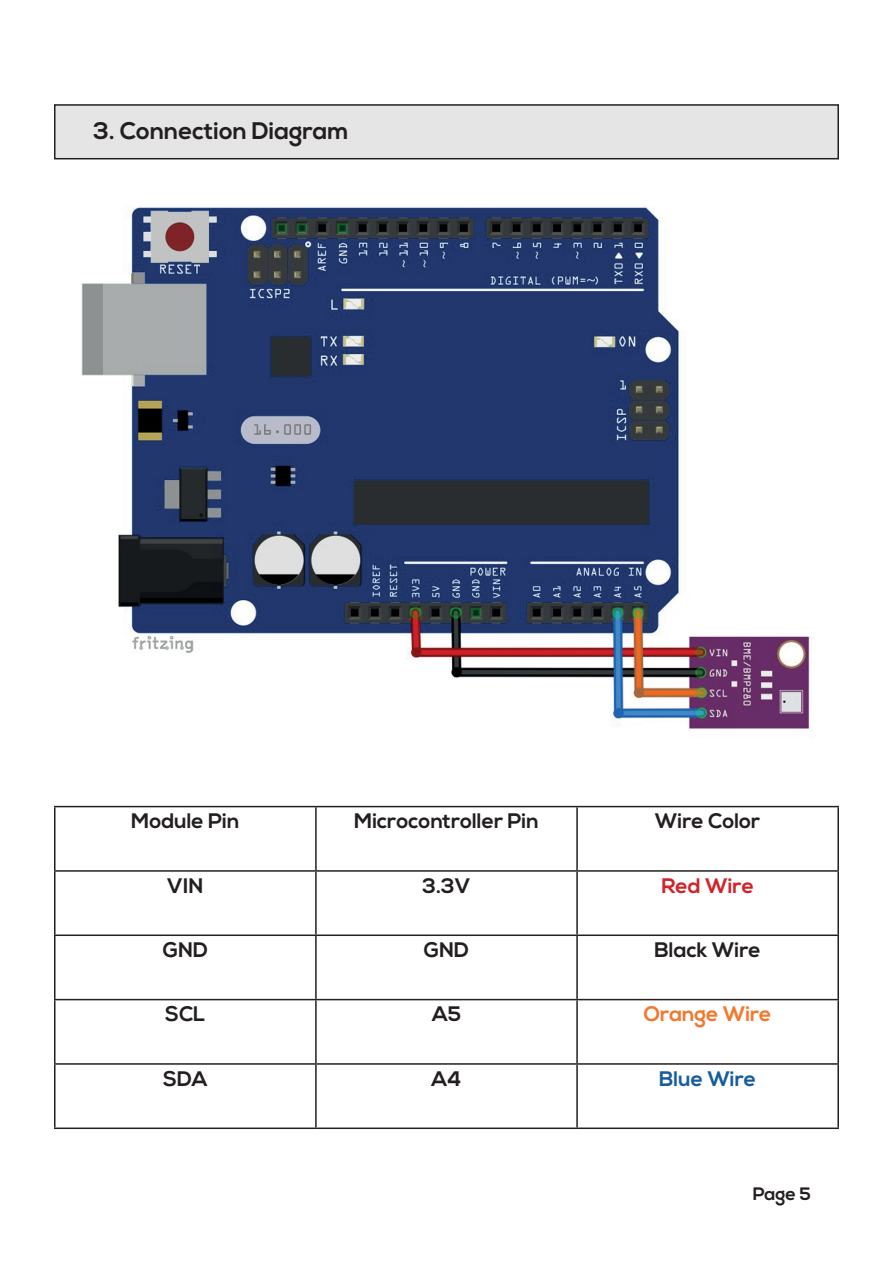
<style>
.page{position:relative;width:893px;height:1263px;background:#fff}
.page>*{position:absolute;margin:0;border:0;box-sizing:border-box;transform-origin:0 0}
.t1{font:700 24px "Nexa";color:#231f20}
.t2{font:700 21px "Nexa";color:#231f20}
.t3{font:700 21px "Nexa";color:#f4772c}
.t4{font:700 21px "Nexa";color:#175d9e}
.t5{font:700 21px "Nexa";color:#d1232a}
.t6{font:700 18px "Nexa";color:#231f20}
</style>
<div class="page">
<div style="left:55px;top:105px;width:783px;height:54px;background:#e5e5e5"></div>
<div style="left:54px;top:104px;width:785px;height:55px;border:2px solid #231f20"></div>
<hr style="left:54px;top:806px;width:262px;height:1px;background:#231f20">
<hr style="left:54px;top:807px;width:2px;height:63px;background:#231f20">
<hr style="left:316px;top:806px;width:261px;height:1px;background:#231f20">
<hr style="left:315px;top:807px;width:2px;height:63px;background:#231f20">
<hr style="left:577px;top:806px;width:262px;height:1px;background:#231f20">
<hr style="left:576px;top:807px;width:2px;height:63px;background:#231f20">
<hr style="left:837px;top:807px;width:2px;height:63px;background:#231f20">
<hr style="left:54px;top:870px;width:262px;height:2px;background:#231f20">
<hr style="left:54px;top:872px;width:2px;height:62px;background:#231f20">
<hr style="left:316px;top:870px;width:261px;height:2px;background:#231f20">
<hr style="left:315px;top:872px;width:2px;height:62px;background:#231f20">
<hr style="left:577px;top:870px;width:262px;height:2px;background:#231f20">
<hr style="left:576px;top:872px;width:2px;height:62px;background:#231f20">
<hr style="left:837px;top:872px;width:2px;height:62px;background:#231f20">
<hr style="left:54px;top:934px;width:262px;height:2px;background:#231f20">
<hr style="left:54px;top:936px;width:2px;height:63px;background:#231f20">
<hr style="left:316px;top:934px;width:261px;height:2px;background:#231f20">
<hr style="left:315px;top:936px;width:2px;height:63px;background:#231f20">
<hr style="left:577px;top:934px;width:262px;height:2px;background:#231f20">
<hr style="left:576px;top:936px;width:2px;height:63px;background:#231f20">
<hr style="left:837px;top:936px;width:2px;height:63px;background:#231f20">
<hr style="left:54px;top:999px;width:262px;height:1px;background:#231f20">
<hr style="left:54px;top:1000px;width:2px;height:63px;background:#231f20">
<hr style="left:316px;top:999px;width:261px;height:1px;background:#231f20">
<hr style="left:315px;top:1000px;width:2px;height:63px;background:#231f20">
<hr style="left:577px;top:999px;width:262px;height:1px;background:#231f20">
<hr style="left:576px;top:1000px;width:2px;height:63px;background:#231f20">
<hr style="left:837px;top:1000px;width:2px;height:63px;background:#231f20">
<hr style="left:54px;top:1063px;width:262px;height:2px;background:#231f20">
<hr style="left:54px;top:1065px;width:2px;height:62px;background:#231f20">
<hr style="left:316px;top:1063px;width:261px;height:2px;background:#231f20">
<hr style="left:315px;top:1065px;width:2px;height:62px;background:#231f20">
<hr style="left:577px;top:1063px;width:262px;height:2px;background:#231f20">
<hr style="left:576px;top:1065px;width:2px;height:62px;background:#231f20">
<hr style="left:837px;top:1065px;width:2px;height:62px;background:#231f20">
<hr style="left:54px;top:1127px;width:262px;height:2px;background:#231f20">
<hr style="left:316px;top:1127px;width:261px;height:2px;background:#231f20">
<hr style="left:577px;top:1127px;width:262px;height:2px;background:#231f20">
<img style="left:81px;top:206px;width:732px;height:526px">
<p class="t1" style="left:94px;top:117px;width:257px">3. Connection Diagram</p>
<p class="t2" style="left:131px;top:809px;width:110px">Module Pin</p>
<p class="t2" style="left:354px;top:809px;width:186px">Microcontroller Pin</p>
<p class="t2" style="left:655px;top:809px;width:107px">Wire Color</p>
<p class="t2" style="left:167px;top:873px;width:38px">VIN</p>
<p class="t2" style="left:422px;top:873px;width:50px">3.3V</p>
<p class="t5" style="left:661px;top:873px;width:94px">Red Wire</p>
<p class="t2" style="left:163px;top:938px;width:47px">GND</p>
<p class="t2" style="left:424px;top:938px;width:47px">GND</p>
<p class="t2" style="left:655px;top:938px;width:108px">Black Wire</p>
<p class="t2" style="left:165px;top:1002px;width:42px">SCL</p>
<p class="t2" style="left:432px;top:1002px;width:30px">A5</p>
<p class="t3" style="left:644px;top:1002px;width:129px">Orange Wire</p>
<p class="t2" style="left:163px;top:1066px;width:46px">SDA</p>
<p class="t2" style="left:431px;top:1066px;width:31px">A4</p>
<p class="t4" style="left:659px;top:1066px;width:99px">Blue Wire</p>
<p class="t6" style="left:753px;top:1183px;width:60px">Page 5</p>
</div>
